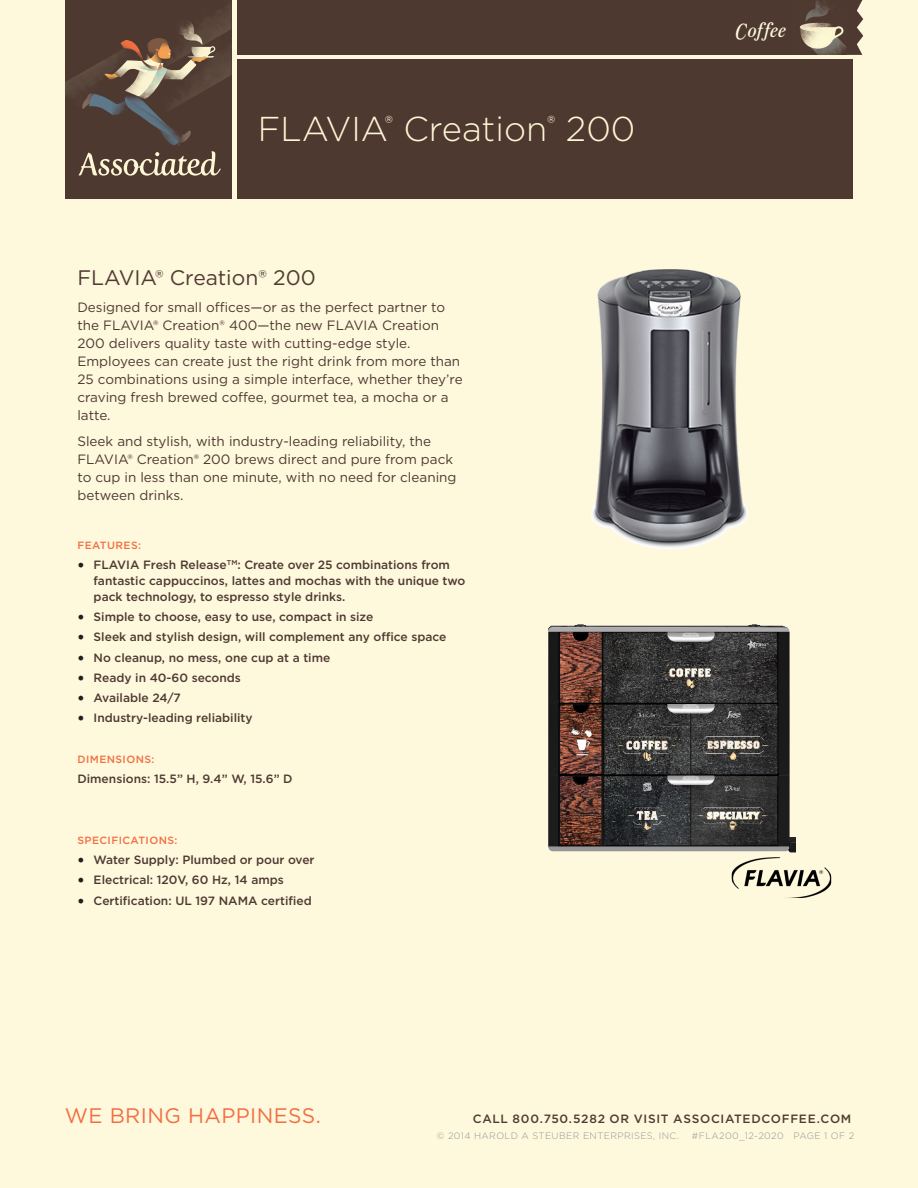
<style>
.page{position:relative;width:918px;height:1188px;background:#fef8dd}
.page>*{position:absolute;margin:0;border:0;box-sizing:border-box;transform-origin:0 0}
.t1{font:300 34.5px "Gotham";color:#fef7d4}
.t2{font:21px "Gotham";color:#513a32}
.t3{font:21px "Gotham";letter-spacing:.02em;color:#f36f42}
.t4{font:19.5px "Farnham Display Reg Ital Swash";letter-spacing:.015em;color:#fef8dd}
.t5{font:13.5px/18px "Gotham";color:#4e3931}
.t6{font:500 12px/15.8px "Gotham";color:#4e3931}
.t7{font:500 12px "Gotham";letter-spacing:.06em;color:#513a32}
.t8{font:500 10.5px "Gotham";letter-spacing:.04em;color:#f36f42}
.t9{font:300 9.3px "Gotham";letter-spacing:.04em;color:#939598}
.s1{color:#513a32}
.s2{font-family:"Minion Pro";font-weight:400;font-size:18px;color:#231f20}
.s3{font-size:22.5px;color:#4e3931}
</style>
<div class="page">
<div style="left:237px;top:0;width:599px;height:55px;background:#4e3931"></div>
<svg style="left:817px;top:0;width:46px;height:55px"></svg>
<img style="left:799px;top:1px;width:48px;height:54px">
<div style="left:237px;top:59px;width:616px;height:140px;background:#4e3931"></div>
<div style="left:65px;top:0;width:167px;height:199px;background:#4e3931"></div>
<svg style="left:65px;top:5px;width:167px;height:171px"></svg>
<img style="left:591px;top:269px;width:158px;height:280px">
<img style="left:548px;top:624px;width:248px;height:229px">
<img style="left:732px;top:857px;width:99px;height:41px">
<p class="t1" style="left:258px;top:107px;width:379px">FLAVIA<sup>®</sup> Creation<sup>®</sup> 200</p>
<h1 class="t1" style="left:385px;top:107px;width:203px">® Creation 4</h1>
<p class="t2" style="left:77px;top:264px;width:240px">FLAVIA® Creation® 200</p>
<p class="t5" style="left:77px;top:298px;width:387px">Designed for small offices—or as the perfect partner to the FLAVIA<span class="s1">®</span> Creation<span class="s1">®</span> 400—the new FLAVIA Creation 200 delivers quality taste with cutting-edge style.<br>Employees can create just the right drink from more than 25 combinations using a simple interface, whether they’re craving fresh brewed coffee, gourmet tea, a mocha or a latte.</p>
<p class="t5" style="left:77px;top:432px;width:381px">Sleek and stylish, with industry-leading reliability, the FLAVIA<span class="s1">®</span> Creation<span class="s1">®</span> 200 brews direct and pure from pack to cup in less than one minute, with no need for cleaning between drinks.</p>
<p class="t8" style="left:77px;top:538px;width:65px">FEATURES:</p>
<p class="t6" style="left:94px;top:557px;width:373px;text-indent:-16px"><span class="s2">•</span> FLAVIA Fresh Release<sup>TM</sup>: Create over 25 combinations from fantastic cappuccinos, lattes and mochas with the unique two pack technology, to espresso style drinks.</p>
<p class="t6" style="left:77px;top:609px;width:297px"><span class="s2">•</span> Simple to choose, easy to use, compact in size</p>
<p class="t6" style="left:77px;top:629px;width:370px"><span class="s2">•</span> Sleek and stylish design, will complement any office space</p>
<p class="t6" style="left:77px;top:649px;width:254px"><span class="s2">•</span> No cleanup, no mess, one cup at a time</p>
<p class="t6" style="left:77px;top:669px;width:165px"><span class="s2">•</span> Ready in 40-60 seconds</p>
<p class="t6" style="left:77px;top:690px;width:105px"><span class="s2">•</span> Available 24/7</p>
<p class="t6" style="left:77px;top:710px;width:177px"><span class="s2">•</span> Industry-leading reliability</p>
<p class="t8" style="left:77px;top:752px;width:79px">DIMENSIONS:</p>
<p class="t6" style="left:77px;top:771px;width:217px">Dimensions: 15.5” H, 9.4” W, 15.6” D</p>
<p class="t8" style="left:77px;top:833px;width:102px">SPECIFICATIONS:</p>
<p class="t6" style="left:77px;top:852px;width:239px"><span class="s2">•</span> Water Supply: Plumbed or pour over</p>
<p class="t6" style="left:77px;top:872px;width:208px"><span class="s2">•</span> Electrical: 120V, 60 Hz, 14 amps</p>
<p class="t6" style="left:77px;top:892px;width:236px"><span class="s2">•</span> Certification: UL 197 NAMA certified</p>
<h3 class="t4" style="left:736px;top:19px;width:92px">Cof fee<span class="s3">Coffee</span></h3>
<h2 class="t3" style="left:65px;top:1102px;width:258px">WE BRING HAPPINESS.</h2>
<p class="t7" style="left:473px;top:1111px;width:380px">CALL 800.750.5282 OR VISIT ASSOCIATEDCOFFEE.COM</p>
<p class="t9" style="left:437px;top:1130px;width:244px">© 2014 HAROLD A STEUBER ENTERPRISES, INC.</p>
<p class="t9" style="left:692px;top:1130px;width:164px">#FLA200_12-2020 PAGE 1 OF 2</p>
</div>
